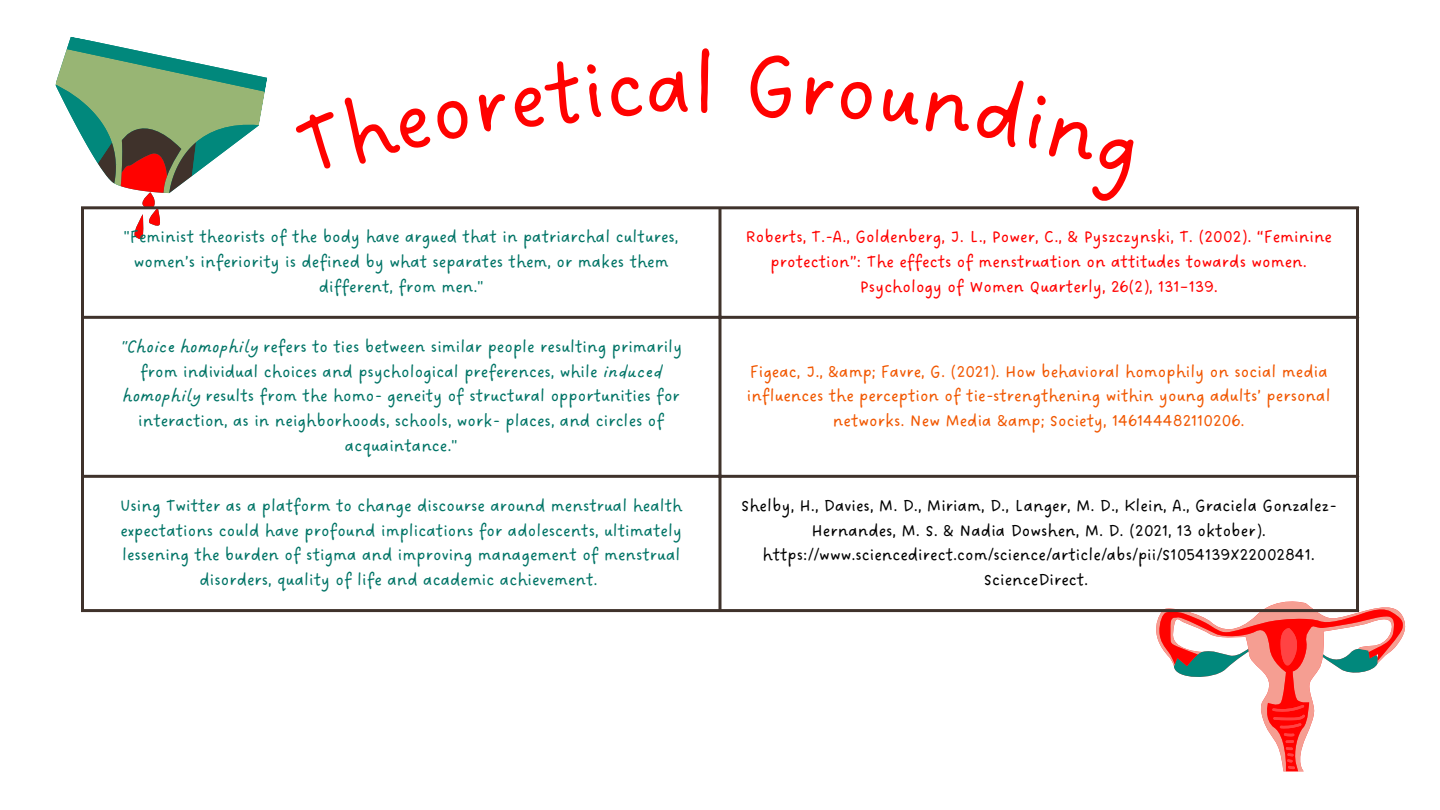
<style>
.page{position:relative;width:1440px;height:810px;background:#fff}
.page>*{position:absolute;margin:0;border:0;box-sizing:border-box;transform-origin:0 0}
.t1{font:18px/24.8px "DO Sans Regular";color:#007466;text-align:center}
.t2{font:18px/24.8px "DO Sans Regular";color:#000;text-align:center}
.t3{font:18px/24.8px "DO Sans Regular";color:#f15701;text-align:center}
.t4{font:18px/24.8px "DO Sans Regular";color:#ff0200;text-align:center}
.s1{font-family:"DO Sans Slanted"}
</style>
<div class="page">
<svg style="left:1147px;top:601px;width:259px;height:170px"></svg>
<svg style="left:55px;top:37px;width:214px;height:202px"></svg>
<hr style="left:81px;top:209px;width:3px;height:400px;background:#3f322b">
<svg style="left:718px;top:209px;width:4px;height:400px;background:#6e645f"></svg>
<hr style="left:1356px;top:209px;width:3px;height:400px;background:#3f322b">
<hr style="left:81px;top:206px;width:1278px;height:3px;background:#3f322b">
<hr style="left:81px;top:316px;width:1278px;height:3px;background:#3f322b">
<hr style="left:81px;top:475px;width:1278px;height:3px;background:#3f322b">
<hr style="left:81px;top:609px;width:1278px;height:3px;background:#3f322b">
<p class="t1" style="left:124px;top:225px;width:556px">"Feminist theorists of the body have argued that in patriarchal cultures, women’s inferiority is defined by what separates them, or makes them different, from men."</p>
<p class="t4" style="left:745px;top:225px;width:588px">Roberts, T.-A., Goldenberg, J. L., Power, C., &amp; Pyszczynski, T. (2002). “Feminine protection”: The effects of menstruation on attitudes towards women.<br>Psychology of Women Quarterly, 26(2), 131–139.</p>
<p class="t1" style="left:120px;top:335px;width:564px"><span class="s1">"Choice homophily</span> refers to ties between similar people resulting primarily from individual choices and psychological preferences, while <span class="s1">induced homophily</span> results from the homo- geneity of structural opportunities for interaction, as in neighborhoods, schools, work- places, and circles of acquaintance."</p>
<p class="t3" style="left:747px;top:360px;width:585px">Figeac, J., &amp;amp; Favre, G. (2021). How behavioral homophily on social media influences the perception of tie-strengthening within young adults’ personal networks. New Media &amp;amp; Society, 146144482110206.</p>
<p class="t1" style="left:120px;top:494px;width:564px">Using Twitter as a platform to change discourse around menstrual health expectations could have profound implications for adolescents, ultimately lessening the burden of stigma and improving management of menstrual disorders, quality of life and academic achievement.</p>
<p class="t2" style="left:741px;top:494px;width:597px">Shelby, H., Davies, M. D., Miriam, D., Langer, M. D., Klein, A., Graciela Gonzalez-Hernandes, M. S. &amp; Nadia Dowshen, M. D. (2021, 13 oktober). https://www.sciencedirect.com/science/article/abs/pii/S1054139X22002841.<br>ScienceDirect.</p>
</div>
